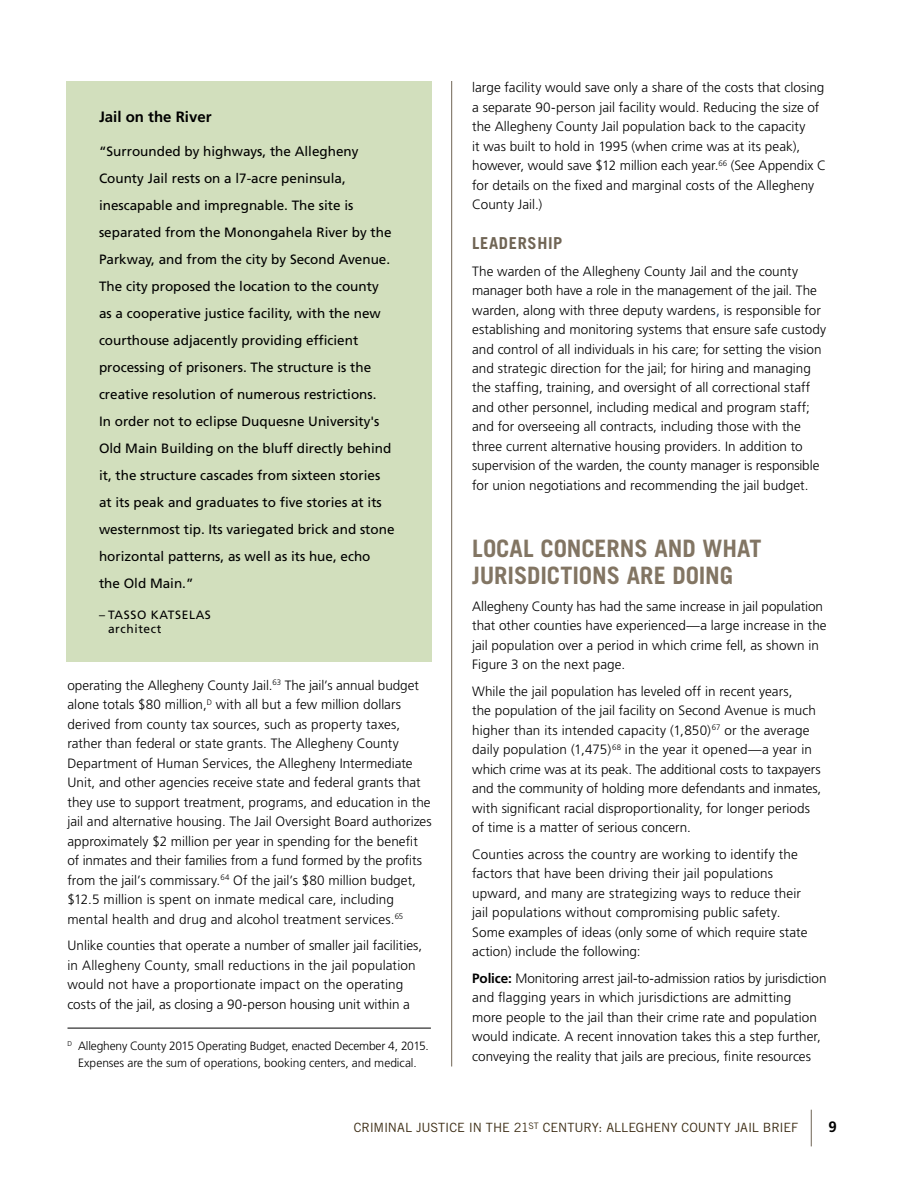
<style>
.page{position:relative;width:918px;height:1188px;background:#fff}
.page>*{position:absolute;margin:0;border:0;box-sizing:border-box;transform-origin:0 0}
.t1{font:700 24px/27px "Trade Gothic";letter-spacing:-.005em;color:#827563}
.t2{font:700 16.5px "Trade Gothic";letter-spacing:.04em;color:#706555}
.t3{font:700 15px "Frutiger";color:#000}
.t4{font:300 13.5px/19.5px "Frutiger";letter-spacing:.005em;color:#000}
.t5{font:13.5px/27px "Frutiger";color:#000}
.t6{font:12.75px "Trade Gothic";letter-spacing:-.005em;color:#3d2d15}
.t7{font:300 12px/16.5px "Frutiger";letter-spacing:-.01em;color:#000;text-align:center}
.t8{font:12px/13.5px "Frutiger";letter-spacing:.05em;color:#000}
.s1{font-size:16.5px;color:#1f497d}
.s2{font-weight:700}
</style>
<div class="page">
<hr style="left:451px;top:81px;width:1px;height:985px;background:#706555">
<hr style="left:811px;top:1110px;width:1px;height:36px;background:#706555">
<hr style="left:68px;top:1028px;width:363px;height:1px;background:#000">
<div style="left:66px;top:81px;width:366px;height:581px;background:#d2dfbd"></div>
<p class="t3" style="left:99px;top:108px;width:114px">Jail on the River</p>
<p class="t5" style="left:99px;top:138px;width:297px">“Surrounded by highways, the Allegheny County Jail rests on a l7-acre peninsula, inescapable and impregnable. The site is separated from the Monongahela River by the Parkway, and from the city by Second Avenue.<br>The city proposed the location to the county as a cooperative justice facility, with the new courthouse adjacently providing efficient processing of prisoners. The structure is the creative resolution of numerous restrictions.<br>In order not to eclipse Duquesne University's Old Main Building on the bluff directly behind it, the structure cascades from sixteen stories at its peak and graduates to five stories at its westernmost tip. Its variegated brick and stone horizontal patterns, as well as its hue, echo the Old Main.”</p>
<p class="t8" style="left:108px;top:609px;width:104px;text-indent:-9px">– TASSO KATSELAS architect</p>
<p class="t4" style="left:67px;top:675px;width:366px">operating the Allegheny County Jail.<sup>63</sup> The jail’s annual budget alone totals $80 million,<sup>D</sup> with all but a few million dollars derived from county tax sources, such as property taxes, rather than federal or state grants. The Allegheny County Department of Human Services, the Allegheny Intermediate Unit, and other agencies receive state and federal grants that they use to support treatment, programs, and education in the jail and alternative housing. The Jail Oversight Board authorizes approximately $2 million per year in spending for the benefit of inmates and their families from a fund formed by the profits from the jail’s commissary.<sup>64</sup> Of the jail’s $80 million budget, $12.5 million is spent on inmate medical care, including mental health and drug and alcohol treatment services.<sup>65</sup></p>
<p class="t4" style="left:67px;top:936px;width:356px">Unlike counties that operate a number of smaller jail facilities, in Allegheny County, small reductions in the jail population would not have a proportionate impact on the operating costs of the jail, as closing a 90-person housing unit within a</p>
<p class="t7" style="left:68px;top:1038px;width:363px"><sup>D</sup> Allegheny County 2015 Operating Budget, enacted December 4, 2015.<br>Expenses are the sum of operations, booking centers, and medical.</p>
<p class="t4" style="left:472px;top:78px;width:355px">large facility would save only a share of the costs that closing a separate 90-person jail facility would. Reducing the size of the Allegheny County Jail population back to the capacity<br>it was built to hold in 1995 (when crime was at its peak), however, would save $12 million each year.<sup>66</sup> (See Appendix C for details on the fixed and marginal costs of the Allegheny County Jail.)</p>
<p class="t2" style="left:472px;top:233px;width:92px">LEADERSHIP</p>
<p class="t4" style="left:472px;top:261px;width:356px">The warden of the Allegheny County Jail and the county manager both have a role in the management of the jail. The warden, along with three deputy wardens<span class="s1">,</span> is responsible for establishing and monitoring systems that ensure safe custody and control of all individuals in his care; for setting the vision and strategic direction for the jail; for hiring and managing the staffing, training, and oversight of all correctional staff and other personnel, including medical and program staff; and for overseeing all contracts, including those with the three current alternative housing providers. In addition to supervision of the warden, the county manager is responsible for union negotiations and recommending the jail budget.</p>
<h1 class="t1" style="left:472px;top:535px;width:291px">LOCAL CONCERNS AND WHAT<br>JURISDICTIONS ARE DOING</h1>
<p class="t4" style="left:472px;top:596px;width:356px">Allegheny County has had the same increase in jail population that other counties have experienced—a large increase in the jail population over a period in which crime fell, as shown in Figure 3 on the next page.</p>
<p class="t4" style="left:472px;top:681px;width:351px">While the jail population has leveled off in recent years,<br>the population of the jail facility on Second Avenue is much higher than its intended capacity (1,850)<sup>67</sup> or the average daily population (1,475)<sup>68</sup> in the year it opened—a year in which crime was at its peak. The additional costs to taxpayers and the community of holding more defendants and inmates, with significant racial disproportionality, for longer periods of time is a matter of serious concern.</p>
<p class="t4" style="left:472px;top:844px;width:337px">Counties across the country are working to identify the factors that have been driving their jail populations upward, and many are strategizing ways to reduce their jail populations without compromising public safety.<br>Some examples of ideas (only some of which require state action) include the following:</p>
<p class="t4" style="left:472px;top:968px;width:356px"><span class="s2">Police:</span> Monitoring arrest jail-to-admission ratios by jurisdiction and flagging years in which jurisdictions are admitting<br>more people to the jail than their crime rate and population would indicate. A recent innovation takes this a step further, conveying the reality that jails are precious, finite resources</p>
<p class="t6" style="left:354px;top:1120px;width:446px">CRIMINAL JUSTICE IN THE 21<sup>st</sup> CENTURY: ALLEGHENY COUNTY JAIL BRIEF</p>
<p class="t3" style="left:829px;top:1118px;width:10px">9</p>
</div>
